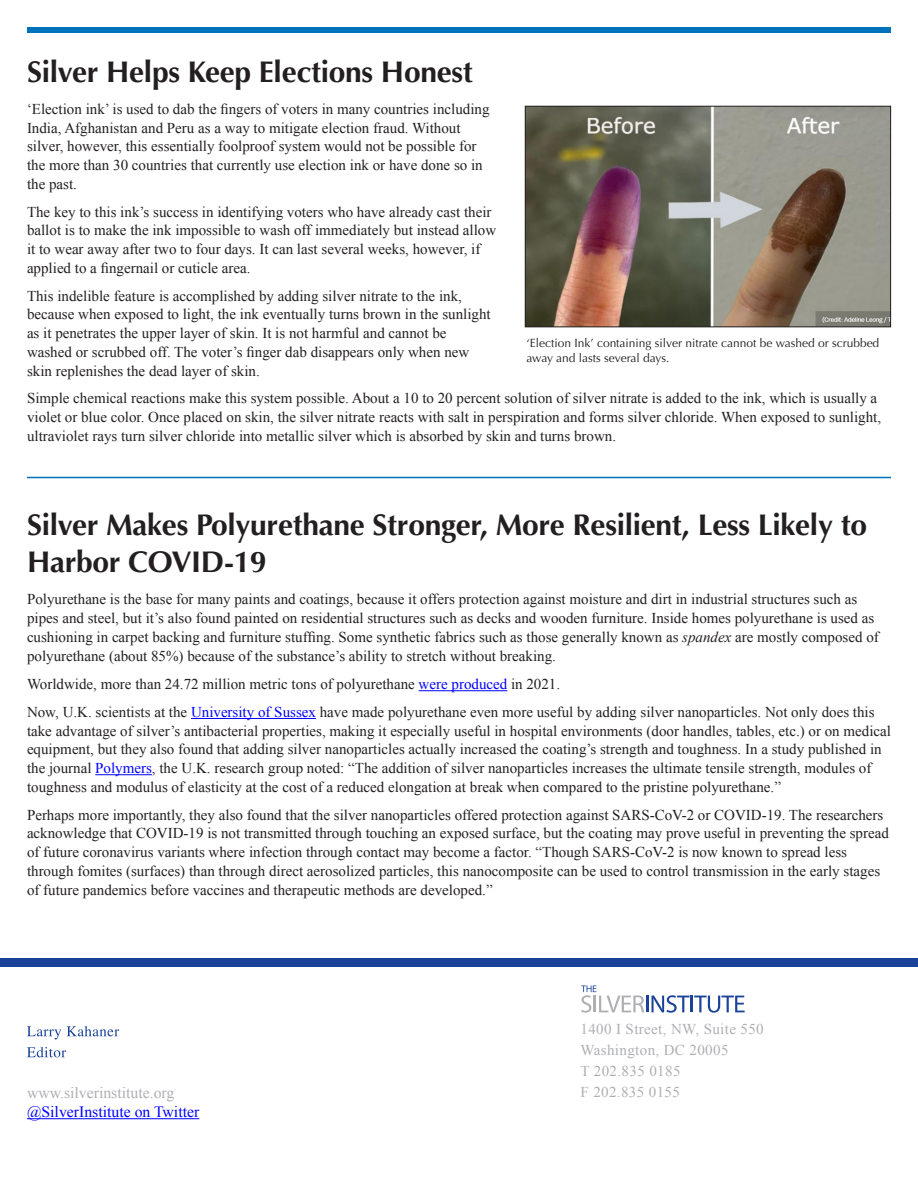
<style>
.page{position:relative;width:918px;height:1188px;background:#fff}
.page>*{position:absolute;margin:0;border:0;box-sizing:border-box;transform-origin:0 0}
.Heads{font:700 30px/37.5px "Optima";letter-spacing:-.01em;color:#231f20}
.t1{font:15.75px "Times New Roman";color:#00f}
.t2{font:15.75px "Times New Roman";color:#aeafb3}
.Body_Copy{font:15px/18.8px "Times New Roman";color:#231f20}
.Captions{font:15px "Times New Roman";letter-spacing:.025em;color:#aeafb3}
.Captions-2{font:12px/15px "Optima";color:#231f20}
.s1{font-style:italic}
.s2{color:#00f}
</style>
<div class="page">
<hr style="left:419px;top:690px;width:88px;height:1px;background:#00f">
<hr style="left:191px;top:718px;width:125px;height:1px;background:#00f">
<hr style="left:95px;top:774px;width:57px;height:1px;background:#00f">
<svg style="left:27px;top:1026px;width:34px;height:14px"></svg>
<svg style="left:67px;top:1026px;width:52px;height:10px"></svg>
<svg style="left:27px;top:1047px;width:39px;height:10px"></svg>
<div style="left:0;top:958px;width:918px;height:9px;background:#1b4299"></div>
<svg style="left:581px;top:985px;width:164px;height:28px"></svg>
<div style="left:27px;top:27px;width:864px;height:6px;background:#0072bc"></div>
<hr style="left:27px;top:1118px;width:172px;height:1px;background:#00f">
<img style="left:527px;top:108px;width:362px;height:217px">
<div style="left:525px;top:106px;width:366px;height:221px;border:1px solid #231f20"></div>
<hr style="left:27px;top:477px;width:864px;height:1px;background:#0072bc">
<p class="Heads" style="left:27px;top:53px;width:447px">Silver Helps Keep Elections Honest</p>
<p class="Body_Copy" style="left:27px;top:99px;width:464px">‘Election ink’ is used to dab the fingers of voters in many countries including India, Afghanistan and Peru as a way to mitigate election fraud. Without silver, however, this essentially foolproof system would not be possible for the more than 30 countries that currently use election ink or have done so in the past.</p>
<p class="Body_Copy" style="left:27px;top:202px;width:471px">The key to this ink’s success in identifying voters who have already cast their ballot is to make the ink impossible to wash off immediately but instead allow it to wear away after two to four days. It can last several weeks, however, if applied to a fingernail or cuticle area.</p>
<p class="Body_Copy" style="left:27px;top:286px;width:465px">This indelible feature is accomplished by adding silver nitrate to the ink, because when exposed to light, the ink eventually turns brown in the sunlight as it penetrates the upper layer of skin. It is not harmful and cannot be washed or scrubbed off. The voter’s finger dab disappears only when new skin replenishes the dead layer of skin.</p>
<p class="Body_Copy" style="left:27px;top:389px;width:856px">Simple chemical reactions make this system possible. About a 10 to 20 percent solution of silver nitrate is added to the ink, which is usually a violet or blue color. Once placed on skin, the silver nitrate reacts with salt in perspiration and forms silver chloride. When exposed to sunlight, ultraviolet rays turn silver chloride into metallic silver which is absorbed by skin and turns brown.</p>
<p class="Captions-2" style="left:526px;top:335px;width:354px">‘Election Ink’ containing silver nitrate cannot be washed or scrubbed away and lasts several days.</p>
<p class="Heads" style="left:27px;top:506px;width:842px">Silver Makes Polyurethane Stronger, More Resilient, Less Likely to<br>Harbor COVID-19</p>
<p class="Body_Copy" style="left:27px;top:590px;width:853px">Polyurethane is the base for many paints and coatings, because it offers protection against moisture and dirt in industrial structures such as pipes and steel, but it’s also found painted on residential structures such as decks and wooden furniture. Inside homes polyurethane is used as cushioning in carpet backing and furniture stuffing. Some synthetic fabrics such as those generally known as <span class="s1">spandex</span> are mostly composed of polyurethane (about 85%) because of the substance’s ability to stretch without breaking.</p>
<p class="Body_Copy" style="left:27px;top:674px;width:535px">Worldwide, more than 24.72 million metric tons of polyurethane <span class="s2">were produced</span> in 2021.</p>
<p class="Body_Copy" style="left:27px;top:702px;width:866px">Now, U.K. scientists at the <span class="s2">University of Sussex</span> have made polyurethane even more useful by adding silver nanoparticles. Not only does this take advantage of silver’s antibacterial properties, making it especially useful in hospital environments (door handles, tables, etc.) or on medical equipment, but they also found that adding silver nanoparticles actually increased the coating’s strength and toughness. In a study published in the journal <span class="s2">Polymers</span>, the U.K. research group noted: “The addition of silver nanoparticles increases the ultimate tensile strength, modules of toughness and modulus of elasticity at the cost of a reduced elongation at break when compared to the pristine polyurethane.”</p>
<p class="Body_Copy" style="left:27px;top:805px;width:863px">Perhaps more importantly, they also found that the silver nanoparticles offered protection against SARS-CoV-2 or COVID-19. The researchers acknowledge that COVID-19 is not transmitted through touching an exposed surface, but the coating may prove useful in preventing the spread of future coronavirus variants where infection through contact may become a factor. “Though SARS-CoV-2 is now known to spread less through fomites (surfaces) than through direct aerosolized particles, this nanocomposite can be used to control transmission in the early stages of future pandemics before vaccines and therapeutic methods are developed.”</p>
<p class="Captions" style="left:580px;top:1019px;width:185px">1400 I Street, NW, Suite 550</p>
<p class="Captions" style="left:580px;top:1040px;width:150px">Washington, DC 20005</p>
<p class="Captions" style="left:580px;top:1061px;width:102px">T 202.835 0185</p>
<p class="t2" style="left:27px;top:1082px;width:149px">www.silverinstitute.org</p>
<p class="Captions" style="left:580px;top:1082px;width:101px">F 202.835 0155</p>
<p class="t1" style="left:27px;top:1101px;width:174px">@SilverInstitute on Twitter</p>
</div>
